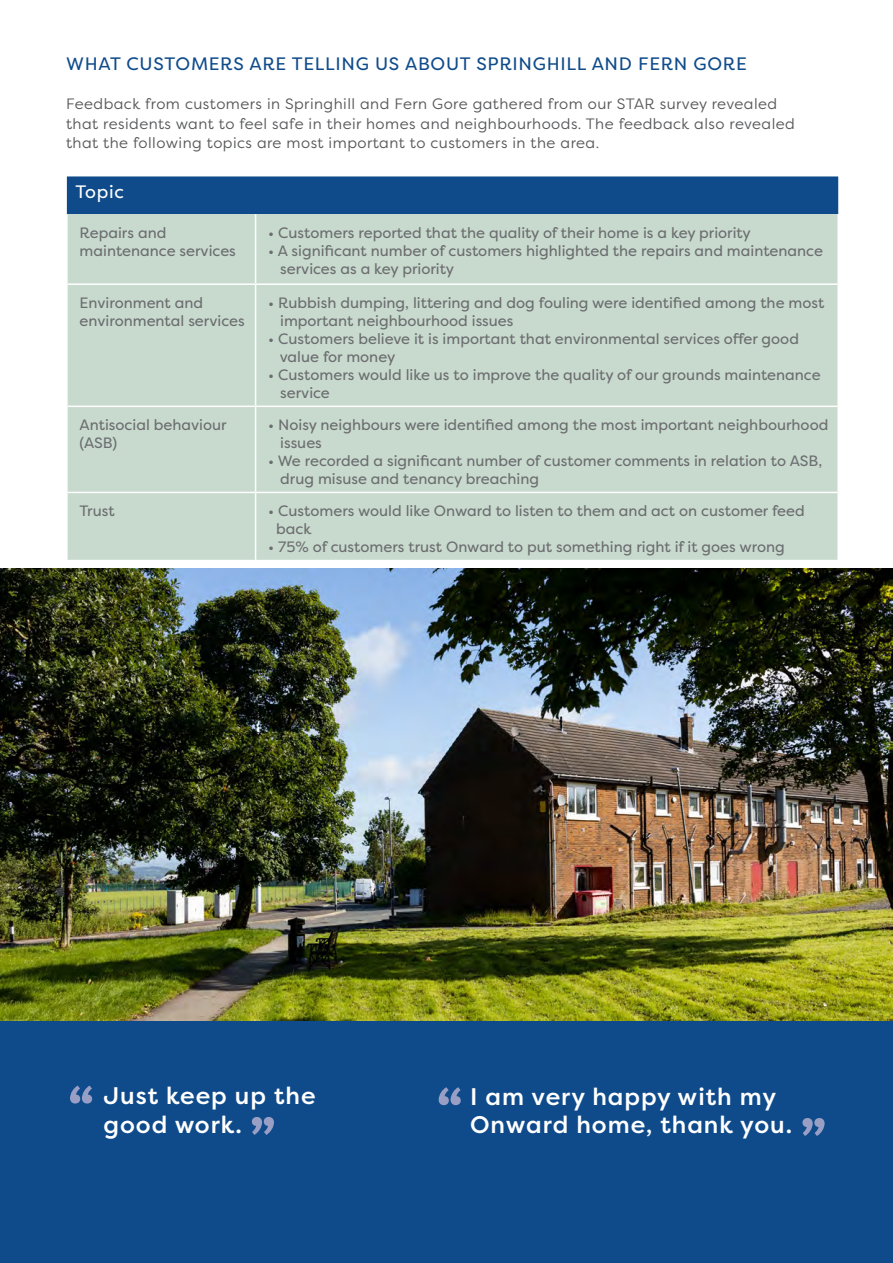
<style>
.page{position:relative;width:893px;height:1263px;background:#fff}
.page>*{position:absolute;margin:0;border:0;box-sizing:border-box;transform-origin:0 0}
.t1{font:500 24px "Filson Pro";letter-spacing:.04em;color:#fff}
.t2{font:18px "Filson Pro";letter-spacing:.04em;color:#0f4b8b}
.t3{font:18px "Filson Pro";letter-spacing:.04em;color:#fff}
.t4{font:15px/18px "Filson Pro";color:#6c6d70}
.t5{font:15px/19.5px "Filson Pro";letter-spacing:.03em;color:#57585a}
</style>
<div class="page">
<img style="left:0;top:569px;width:893px;height:453px">
<div style="left:67px;top:176px;width:771px;height:38px;background:#0f4b8b"></div>
<div style="left:68px;top:214px;width:769px;height:346px;background:#c8dace"></div>
<hr style="left:255px;top:214px;width:1px;height:69px;background:#fff">
<hr style="left:255px;top:285px;width:1px;height:121px;background:#fff">
<hr style="left:255px;top:407px;width:1px;height:85px;background:#fff">
<hr style="left:255px;top:493px;width:1px;height:67px;background:#fff">
<hr style="left:68px;top:283px;width:188px;height:2px;background:#fff">
<hr style="left:256px;top:283px;width:581px;height:2px;background:#fff">
<hr style="left:68px;top:406px;width:188px;height:1px;background:#fff">
<hr style="left:256px;top:406px;width:581px;height:1px;background:#fff">
<hr style="left:68px;top:492px;width:188px;height:1px;background:#fff">
<hr style="left:256px;top:492px;width:581px;height:1px;background:#fff">
<div style="left:0;top:1022px;width:893px;height:241px;background:#0f4b8b"></div>
<svg style="left:252px;top:1117px;width:22px;height:18px"></svg>
<svg style="left:70px;top:1085px;width:22px;height:18px"></svg>
<svg style="left:439px;top:1087px;width:22px;height:18px"></svg>
<svg style="left:802px;top:1118px;width:23px;height:18px"></svg>
<p class="t2" style="left:66px;top:52px;width:682px">WHAT CUSTOMERS ARE TELLING US ABOUT SPRINGHILL AND FERN GORE</p>
<p class="t5" style="left:66px;top:94px;width:730px">Feedback from customers in Springhill and Fern Gore gathered from our STAR survey revealed that residents want to feel safe in their homes and neighbourhoods. The feedback also revealed that the following topics are most important to customers in the area.</p>
<p class="t3" style="left:75px;top:180px;width:50px">Topic</p>
<p class="t4" style="left:80px;top:223px;width:88px">Repairs and</p>
<p class="t4" style="left:80px;top:241px;width:158px">maintenance services</p>
<p class="t4" style="left:268px;top:223px;width:484px">• Customers reported that the quality of their home is a key priority</p>
<p class="t4" style="left:268px;top:241px;width:556px">• A significant number of customers highlighted the repairs and maintenance</p>
<p class="t4" style="left:280px;top:259px;width:175px">services as a key priority</p>
<p class="t4" style="left:80px;top:293px;width:125px">Environment and</p>
<p class="t4" style="left:80px;top:311px;width:167px">environmental services</p>
<p class="t4" style="left:268px;top:293px;width:558px">• Rubbish dumping, littering and dog fouling were identified among the most</p>
<p class="t4" style="left:280px;top:311px;width:235px">important neighbourhood issues</p>
<p class="t4" style="left:268px;top:329px;width:532px">• Customers believe it is important that environmental services offer good</p>
<p class="t4" style="left:280px;top:347px;width:117px">value for money</p>
<p class="t4" style="left:268px;top:365px;width:554px">• Customers would like us to improve the quality of our grounds maintenance</p>
<p class="t4" style="left:280px;top:383px;width:51px">service</p>
<p class="t4" style="left:80px;top:415px;width:149px">Antisocial behaviour (ASB)</p>
<p class="t4" style="left:268px;top:415px;width:562px">• Noisy neighbours were identified among the most important neighbourhood</p>
<p class="t4" style="left:280px;top:433px;width:43px">issues</p>
<p class="t4" style="left:268px;top:451px;width:555px">• We recorded a significant number of customer comments in relation to ASB,</p>
<p class="t4" style="left:280px;top:469px;width:260px">drug misuse and tenancy breaching</p>
<p class="t4" style="left:80px;top:502px;width:37px">Trust</p>
<p class="t4" style="left:268px;top:502px;width:538px">• Customers would like Onward to listen to them and act on customer feed</p>
<p class="t4" style="left:276px;top:520px;width:37px">back</p>
<p class="t4" style="left:268px;top:538px;width:518px">• 75% of customers trust Onward to put something right if it goes wrong</p>
<p class="t1" style="left:103px;top:1079px;width:214px">Just keep up the</p>
<p class="t1" style="left:103px;top:1108px;width:140px">good work.</p>
<p class="t1" style="left:470px;top:1079px;width:307px">I am very happy with my</p>
<p class="t1" style="left:470px;top:1108px;width:323px">Onward home, thank you.</p>
</div>
